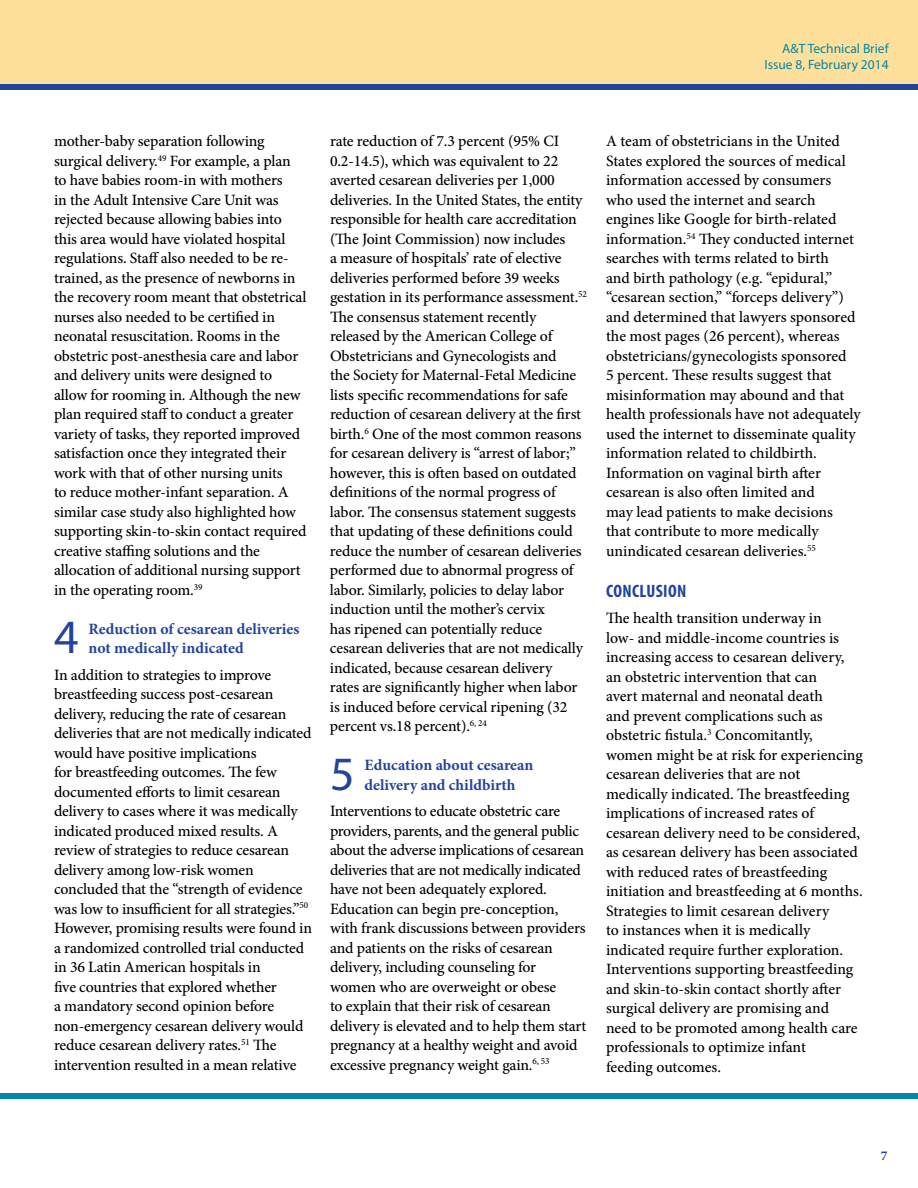
<style>
.page{position:relative;width:918px;height:1188px;background:#fff}
.page>*{position:absolute;margin:0;border:0;box-sizing:border-box;transform-origin:0 0}
.t1{font:48px "Myriad Pro";color:#23449c}
.t2{font:700 condensed 18px "Myriad Pro";letter-spacing:.02em;color:#23449c}
.t3{font:500 15.75px/19.5px "Minion Pro";letter-spacing:-.01em;color:#000}
.t4{font:700 15.75px/19.5px "Minion Pro";color:#23449c}
.t5{font:13.5px/16.2px "Myriad Pro";color:#0087a6;text-align:right}
.t6{font:700 13.5px "Minion Pro";color:#23449c}
</style>
<div class="page">
<div style="left:0;top:0;width:918px;height:85px;background:#ffe09b"></div>
<div style="left:0;top:1093px;width:918px;height:6px;background:#0087a6"></div>
<div style="left:0;top:84px;width:918px;height:6px;background:#23449c"></div>
<p class="t5" style="left:764px;top:40px;width:126px">A&amp;T Technical Brief<br>Issue 8, February 2014</p>
<p class="t3" style="left:54px;top:132px;width:254px">mother-baby separation following surgical delivery.<sup>49</sup> For example, a plan to have babies room-in with mothers<br>in the Adult Intensive Care Unit was rejected because allowing babies into this area would have violated hospital regulations. Staff also needed to be re&shy;trained, as the presence of newborns in the recovery room meant that obstetrical nurses also needed to be certified in neonatal resuscitation. Rooms in the obstetric post-anesthesia care and labor and delivery units were designed to allow for rooming in. Although the new plan required staff to conduct a greater variety of tasks, they reported improved satisfaction once they integrated their work with that of other nursing units<br>to reduce mother-infant separation. A similar case study also highlighted how supporting skin-to-skin contact required creative staffing solutions and the allocation of additional nursing support in the operating room.<sup>39</sup></p>
<h1 class="t1" style="left:54px;top:608px;width:26px">4</h1>
<p class="t4" style="left:88px;top:619px;width:213px">Reduction of cesarean deliveries not medically indicated</p>
<p class="t3" style="left:54px;top:665px;width:259px">In addition to strategies to improve breastfeeding success post-cesarean delivery, reducing the rate of cesarean deliveries that are not medically indicated would have positive implications<br>for breastfeeding outcomes. The few documented efforts to limit cesarean delivery to cases where it was medically indicated produced mixed results. A review of strategies to reduce cesarean delivery among low-risk women concluded that the “strength of evidence was low to insufficient for all strategies.”<sup>50<br></sup>However, promising results were found in a randomized controlled trial conducted in 36 Latin American hospitals in<br>five countries that explored whether<br>a mandatory second opinion before non-emergency cesarean delivery would reduce cesarean delivery rates.<sup>51</sup> The intervention resulted in a mean relative</p>
<p class="t3" style="left:330px;top:132px;width:258px">rate reduction of 7.3 percent (95% CI 0.2-14.5), which was equivalent to 22 averted cesarean deliveries per 1,000 deliveries. In the United States, the entity responsible for health care accreditation (The Joint Commission) now includes<br>a measure of hospitals’ rate of elective deliveries performed before 39 weeks gestation in its performance assessment.<sup>52<br></sup>The consensus statement recently released by the American College of Obstetricians and Gynecologists and<br>the Society for Maternal-Fetal Medicine lists specific recommendations for safe reduction of cesarean delivery at the first birth.<sup>6</sup> One of the most common reasons for cesarean delivery is “arrest of labor;” however, this is often based on outdated definitions of the normal progress of labor. The consensus statement suggests that updating of these definitions could reduce the number of cesarean deliveries performed due to abnormal progress of labor. Similarly, policies to delay labor induction until the mother’s cervix<br>has ripened can potentially reduce cesarean deliveries that are not medically indicated, because cesarean delivery<br>rates are significantly higher when labor is induced before cervical ripening (32 percent vs.18 percent).<sup>6,</sup> <sup>24</sup></p>
<h1 class="t1" style="left:330px;top:744px;width:26px">5</h1>
<p class="t4" style="left:364px;top:755px;width:170px">Education about cesarean delivery and childbirth</p>
<p class="t3" style="left:330px;top:801px;width:258px">Interventions to educate obstetric care providers, parents, and the general public about the adverse implications of cesarean deliveries that are not medically indicated have not been adequately explored.<br>Education can begin pre-conception, with frank discussions between providers and patients on the risks of cesarean delivery, including counseling for women who are overweight or obese<br>to explain that their risk of cesarean delivery is elevated and to help them start pregnancy at a healthy weight and avoid excessive pregnancy weight gain.<sup>6,</sup> <sup>53</sup></p>
<p class="t3" style="left:606px;top:132px;width:256px">A team of obstetricians in the United States explored the sources of medical information accessed by consumers who used the internet and search engines like Google for birth-related information.<sup>54</sup> They conducted internet searches with terms related to birth<br>and birth pathology (e.g. “epidural,” “cesarean section,” “forceps delivery”) and determined that lawyers sponsored the most pages (26 percent), whereas obstetricians/gynecologists sponsored<br>5 percent. These results suggest that misinformation may abound and that health professionals have not adequately used the internet to disseminate quality information related to childbirth.<br>Information on vaginal birth after cesarean is also often limited and<br>may lead patients to make decisions that contribute to more medically unindicated cesarean deliveries.<sup>55</sup></p>
<p class="t2" style="left:606px;top:580px;width:82px">CONCLUSION</p>
<p class="t3" style="left:606px;top:609px;width:258px">The health transition underway in<br>low- and middle-income countries is increasing access to cesarean delivery, an obstetric intervention that can<br>avert maternal and neonatal death<br>and prevent complications such as obstetric fistula.<sup>3</sup> Concomitantly, women might be at risk for experiencing cesarean deliveries that are not medically indicated. The breastfeeding implications of increased rates of cesarean delivery need to be considered, as cesarean delivery has been associated with reduced rates of breastfeeding initiation and breastfeeding at 6 months.<br>Strategies to limit cesarean delivery<br>to instances when it is medically indicated require further exploration.<br>Interventions supporting breastfeeding and skin-to-skin contact shortly after surgical delivery are promising and need to be promoted among health care professionals to optimize infant<br>feeding outcomes.</p>
<p class="t6" style="left:881px;top:1146px;width:8px">7</p>
</div>
